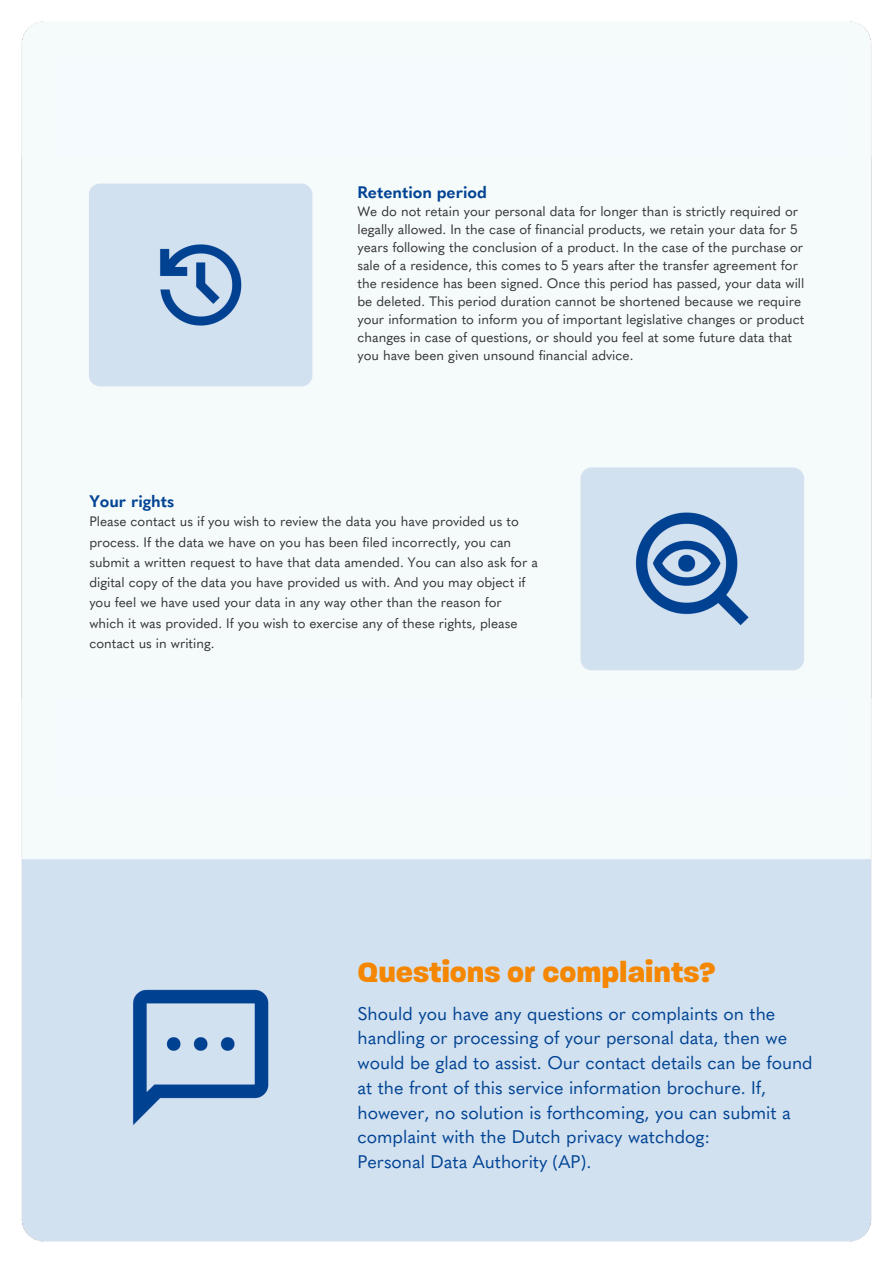
<style>
.page{position:relative;width:894px;height:1264px;background:#fff}
.page>*{position:absolute;margin:0;border:0;box-sizing:border-box;transform-origin:0 0}
.t1{font:800 30px "Paralucent";color:#f58700}
.t2{font:18px/24.8px "Quasimoda";color:#004393}
.t3{font:700 16.5px "Quasimoda";color:#004393}
.t4{font:13.5px/18px "Quasimoda";color:#333}
</style>
<div class="page">
<img style="left:21px;top:21px;width:851px;height:1221px">
<div style="left:56px;top:57px;width:790px;height:740px;background:#f5fafe"></div>
<img style="left:21px;top:157px;width:851px;height:540px">
<h2 class="t3" style="left:357px;top:182px;width:131px">Retention period</h2>
<p class="t4" style="left:357px;top:202px;width:448px">We do not retain your personal data for longer than is strictly required or legally allowed. In the case of financial products, we retain your data for 5 years following the conclusion of a product. In the case of the purchase or sale of a residence, this comes to 5 years after the transfer agreement for the residence has been signed. Once this period has passed, your data will be deleted. This period duration cannot be shortened because we require your information to inform you of important legislative changes or product changes in case of questions, or should you feel at some future data that you have been given unsound financial advice.</p>
<p class="t3" style="left:89px;top:491px;width:86px">Your rights</p>
<h1 class="t4" style="left:89px;top:511px;width:450px;line-height:20.2px">Please contact us if you wish to review the data you have provided us to process. If the data we have on you has been filed incorrectly, you can submit a written request to have that data amended. You can also ask for a digital copy of the data you have provided us with. And you may object if you feel we have used your data in any way other than the reason for which it was provided. If you wish to exercise any of these rights, please contact us in writing.</h1>
<p class="t1" style="left:357px;top:959px;width:360px">Questions or complaints?</p>
<p class="t2" style="left:357px;top:1001px;width:456px">Should you have any questions or complaints on the handling or processing of your personal data, then we would be glad to assist. Our contact details can be found at the front of this service information brochure. If, however, no solution is forthcoming, you can submit a complaint with the Dutch privacy watchdog:<br>Personal Data Authority (AP).</p>
</div>
